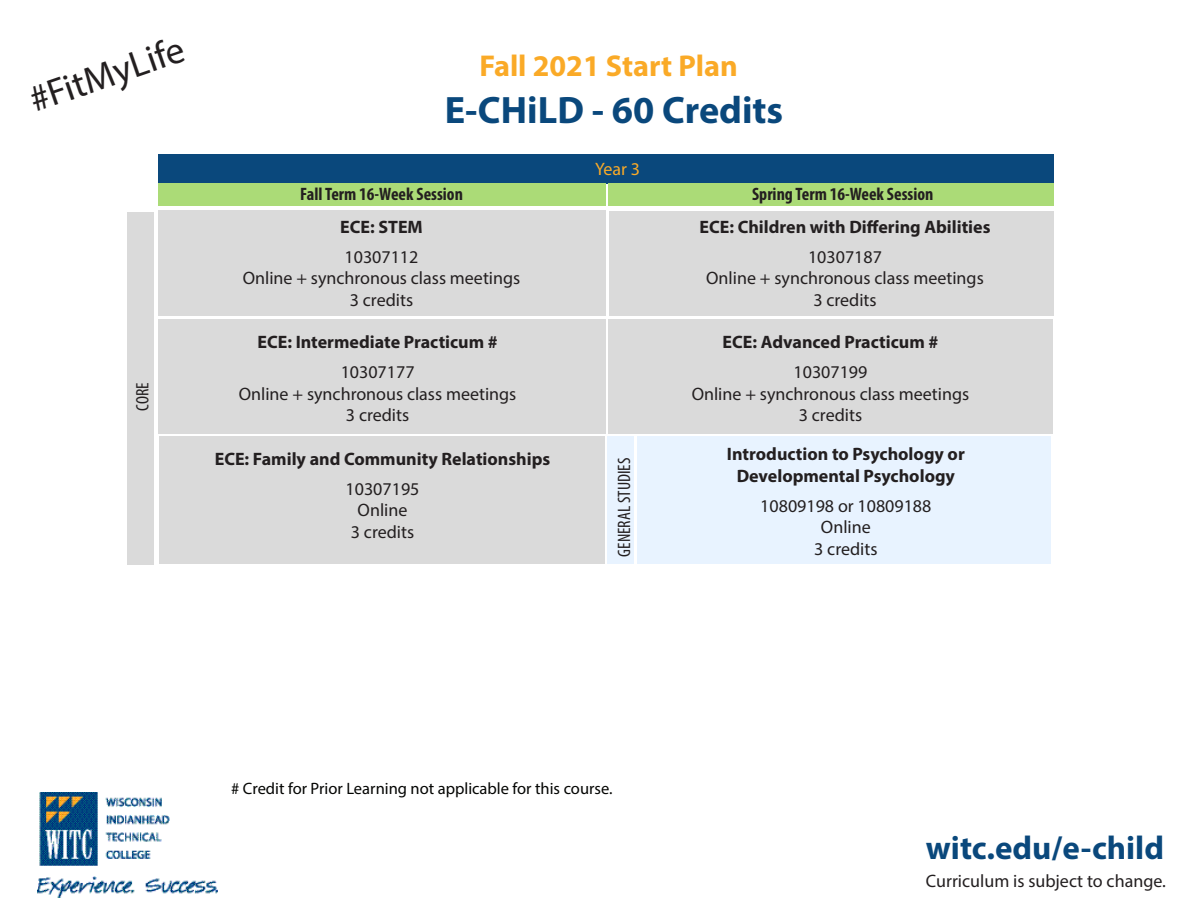
<style>
.page{position:relative;width:1188px;height:918px;background:#fff}
.page>*{position:absolute;margin:0;border:0;box-sizing:border-box;transform-origin:0 0}
.t1{font:700 38.25px "Myriad Pro";color:#0a487c}
.t2{font:37.65px "Myriad Pro";color:#231f20}
.t3{font:700 33px "Myriad Pro";color:#0a487c}
.t4{font:700 30.15px "Myriad Pro";color:#faaa27}
.t5{font:18px "Myriad Pro";color:#231f20}
.t6{font:700 18px/21.6px "Myriad Pro";color:#231f20;text-align:center}
.t7{font:700 condensed 18px "Myriad Pro";color:#231f20}
.t8{font:condensed 18px "Myriad Pro";color:#231f20}
.t9{font:18px "Myriad Pro";color:#faaa27}
.t10{font:16.5px "Myriad Pro";color:#040503}
</style>
<div class="page">
<div style="left:159px;top:154px;width:895px;height:30px;background:#0a487c"></div>
<img style="left:37px;top:792px;width:181px;height:106px">
<div style="left:159px;top:184px;width:447px;height:22px;background:#abdb77"></div>
<div style="left:609px;top:184px;width:445px;height:22px;background:#abdb77"></div>
<div style="left:638px;top:436px;width:413px;height:128px;background:#e8f3ff"></div>
<div style="left:128px;top:212px;width:26px;height:352px;background:#dadada"></div>
<div style="left:608px;top:436px;width:26px;height:128px;background:#e8f3ff"></div>
<div style="left:159px;top:436px;width:445px;height:128px;background:#dadada"></div>
<div style="left:158px;top:211px;width:448px;height:105px;background:#dadada"></div>
<div style="left:608px;top:320px;width:445px;height:114px;background:#dadada"></div>
<div style="left:158px;top:320px;width:447px;height:114px;background:#dadada"></div>
<div style="left:609px;top:211px;width:445px;height:105px;background:#dadada"></div>
<p class="t2" style="left:23px;top:78px;width:163px;rotate:-19deg">#FitMyLife</p>
<p class="t8" style="left:132px;top:411px;width:30px;rotate:-90deg">CORE</p>
<p class="t4" style="left:479px;top:46px;width:260px">Fall 2021 Start Plan</p>
<p class="t1" style="left:445px;top:85px;width:340px">E-CHiLD - 60 Credits</p>
<p class="t9" style="left:595px;top:158px;width:46px">Year 3</p>
<p class="t7" style="left:300px;top:183px;width:164px">Fall Term 16-Week Session</p>
<p class="t7" style="left:752px;top:183px;width:183px">Spring Term 16-Week Session</p>
<p class="t6" style="left:340px;top:215px;width:84px">ECE: STEM</p>
<p class="t5" style="left:345px;top:246px;width:75px">10307112</p>
<p class="t5" style="left:243px;top:267px;width:279px">Online + synchronous class meetings</p>
<p class="t5" style="left:350px;top:289px;width:65px">3 credits</p>
<p class="t6" style="left:257px;top:331px;width:242px">ECE: Intermediate Practicum #</p>
<p class="t5" style="left:341px;top:361px;width:75px">10307177</p>
<p class="t5" style="left:239px;top:383px;width:279px">Online + synchronous class meetings</p>
<p class="t5" style="left:346px;top:404px;width:65px">3 credits</p>
<p class="t6" style="left:215px;top:447px;width:337px">ECE: Family and Community Relationships</p>
<p class="t5" style="left:346px;top:477px;width:75px">10307195</p>
<p class="t5" style="left:358px;top:499px;width:51px">Online</p>
<p class="t5" style="left:351px;top:521px;width:65px">3 credits</p>
<p class="t8" style="left:613px;top:557px;width:100px;rotate:-90deg">GENERAL STUDIES</p>
<p class="t6" style="left:700px;top:215px;width:293px">ECE: Children with Differing Abilities</p>
<p class="t5" style="left:808px;top:246px;width:75px">10307187</p>
<p class="t5" style="left:706px;top:267px;width:279px">Online + synchronous class meetings</p>
<p class="t5" style="left:813px;top:289px;width:65px">3 credits</p>
<p class="t6" style="left:723px;top:331px;width:217px">ECE: Advanced Practicum #</p>
<p class="t5" style="left:794px;top:361px;width:75px">10307199</p>
<p class="t5" style="left:692px;top:383px;width:279px">Online + synchronous class meetings</p>
<p class="t5" style="left:799px;top:404px;width:65px">3 credits</p>
<p class="t6" style="left:727px;top:443px;width:239px">Introduction to Psychology or<br>Developmental Psychology</p>
<p class="t5" style="left:760px;top:495px;width:173px">10809198 or 10809188</p>
<p class="t5" style="left:821px;top:516px;width:51px">Online</p>
<p class="t5" style="left:814px;top:538px;width:65px">3 credits</p>
<p class="t10" style="left:231px;top:778px;width:383px"># Credit for Prior Learning not applicable for this course.</p>
<p class="t3" style="left:926px;top:826px;width:240px">witc.edu/e-child</p>
<p class="t5" style="left:926px;top:870px;width:242px">Curriculum is subject to change.</p>
</div>
